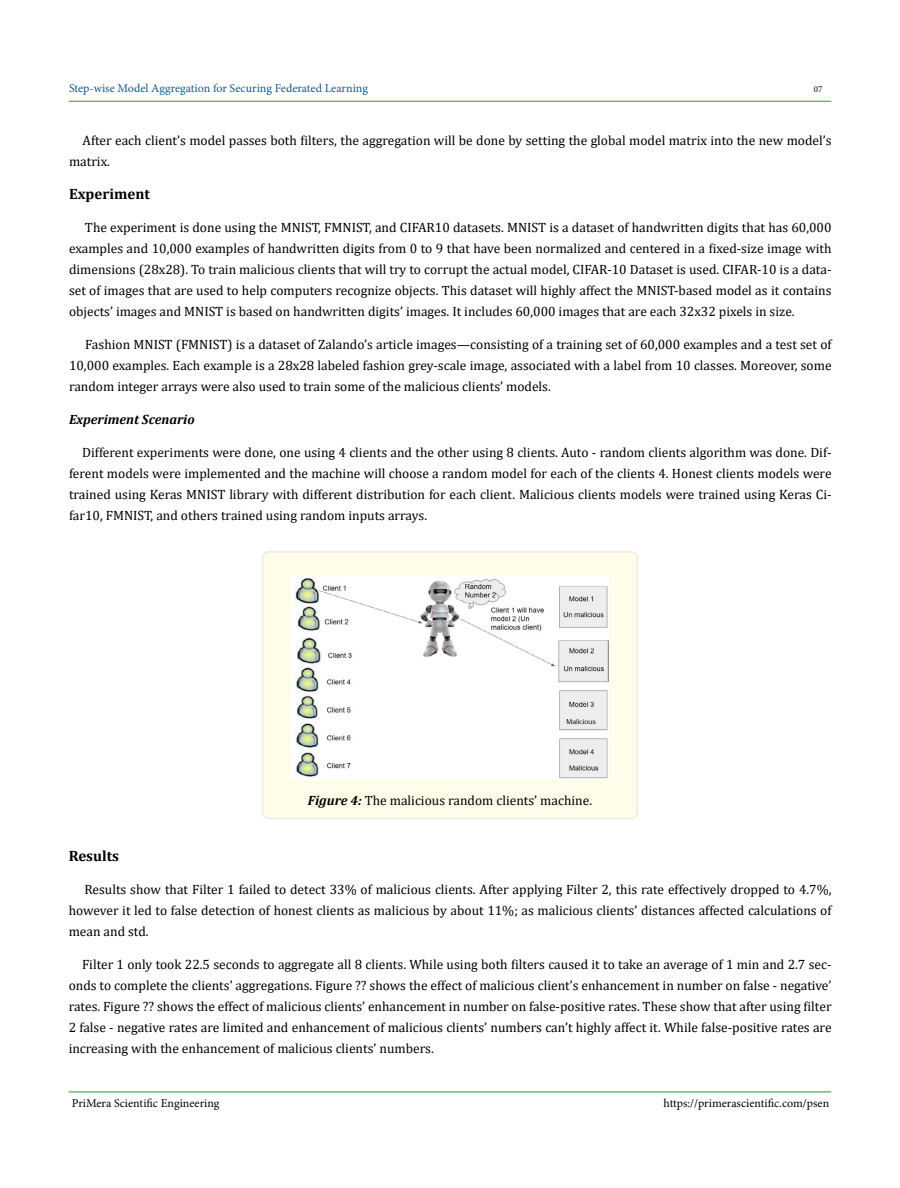
<style>
.page{position:relative;width:900px;height:1188px;background:#fff}
.page>*{position:absolute;margin:0;border:0;box-sizing:border-box;transform-origin:0 0}
.t1{font:700 15px "Cambria";color:#000}
.t2{font:13.5px/21px "Cambria";color:#000;text-align:justify}
.t3{font:italic 700 13.5px "Cambria";color:#000}
.t4{font:12px "Minion Pro";color:#000}
.t5{font:12px "Minion Pro";color:#15588c}
.t6{font:9px "Minion Pro";color:#000}
.s1{font-weight:700;font-style:italic}
</style>
<div class="page">
<hr style="left:69px;top:1092px;width:762px;height:1px;background:#393">
<hr style="left:69px;top:101px;width:762px;height:1px;background:#393">
<div style="left:263px;top:552px;width:374px;height:267px;background:#fffde9;border-radius:6px"></div>
<div style="left:262px;top:551px;width:376px;height:268px;border:2px solid #eeece1;border-radius:6px"></div>
<img style="left:291px;top:577px;width:318px;height:202px">
<p class="t5" style="left:69px;top:80px;width:301px">Step-wise Model Aggregation for Securing Federated Learning</p>
<p class="t6" style="left:814px;top:83px;width:10px">07</p>
<p class="t2" style="left:69px;top:130px;width:764px;text-indent:14px">After each client’s model passes both filters, the aggregation will be done by setting the global model matrix into the new model’s matrix.</p>
<p class="t1" style="left:69px;top:183px;width:82px">Experiment</p>
<p class="t2" style="left:69px;top:217px;width:764px;text-indent:16px">The experiment is done using the MNIST, FMNIST, and CIFAR10 datasets. MNIST is a dataset of handwritten digits that has 60,000 examples and 10,000 examples of handwritten digits from 0 to 9 that have been normalized and centered in a fixed-size image with dimensions (28x28). To train malicious clients that will try to corrupt the actual model, CIFAR-10 Dataset is used. CIFAR-10 is a data&shy;set of images that are used to help computers recognize objects. This dataset will highly affect the MNIST-based model as it contains objects’ images and MNIST is based on handwritten digits’ images. It includes 60,000 images that are each 32x32 pixels in size.</p>
<p class="t2" style="left:69px;top:334px;width:764px;text-indent:16px">Fashion MNIST (FMNIST) is a dataset of Zalando’s article images—consisting of a training set of 60,000 examples and a test set of 10,000 examples. Each example is a 28x28 labeled fashion grey-scale image, associated with a label from 10 classes. Moreover, some random integer arrays were also used to train some of the malicious clients’ models.</p>
<p class="t3" style="left:69px;top:410px;width:127px">Experiment Scenario</p>
<p class="t2" style="left:69px;top:442px;width:764px;text-indent:13px">Different experiments were done, one using 4 clients and the other using 8 clients. Auto - random clients algorithm was done. Dif&shy;ferent models were implemented and the machine will choose a random model for each of the clients 4. Honest clients models were trained using Keras MNIST library with different distribution for each client. Malicious clients models were trained using Keras Ci&shy;far10, FMNIST, and others trained using random inputs arrays.</p>
<p class="t2" style="left:308px;top:790px;width:286px"><span class="s1">Figure 4:</span> The malicious random clients’ machine.</p>
<p class="t1" style="left:69px;top:845px;width:52px">Results</p>
<p class="t2" style="left:69px;top:879px;width:764px;text-indent:16px">Results show that Filter 1 failed to detect 33% of malicious clients. After applying Filter 2, this rate effectively dropped to 4.7%, however it led to false detection of honest clients as malicious by about 11%; as malicious clients’ distances affected calculations of mean and std.</p>
<p class="t2" style="left:69px;top:954px;width:764px;text-indent:13px">Filter 1 only took 22.5 seconds to aggregate all 8 clients. While using both filters caused it to take an average of 1 min and 2.7 sec&shy;onds to complete the clients’ aggregations. Figure ?? shows the effect of malicious client’s enhancement in number on false - negative’ rates. Figure ?? shows the effect of malicious clients’ enhancement in number on false-positive rates. These show that after using filter 2 false - negative rates are limited and enhancement of malicious clients’ numbers can’t highly affect it. While false-positive rates are increasing with the enhancement of malicious clients’ numbers.</p>
<p class="t4" style="left:72px;top:1095px;width:149px">PriMera Scientific Engineering</p>
<p class="t4" style="left:664px;top:1095px;width:167px">https://primerascientific.com/psen</p>
</div>
